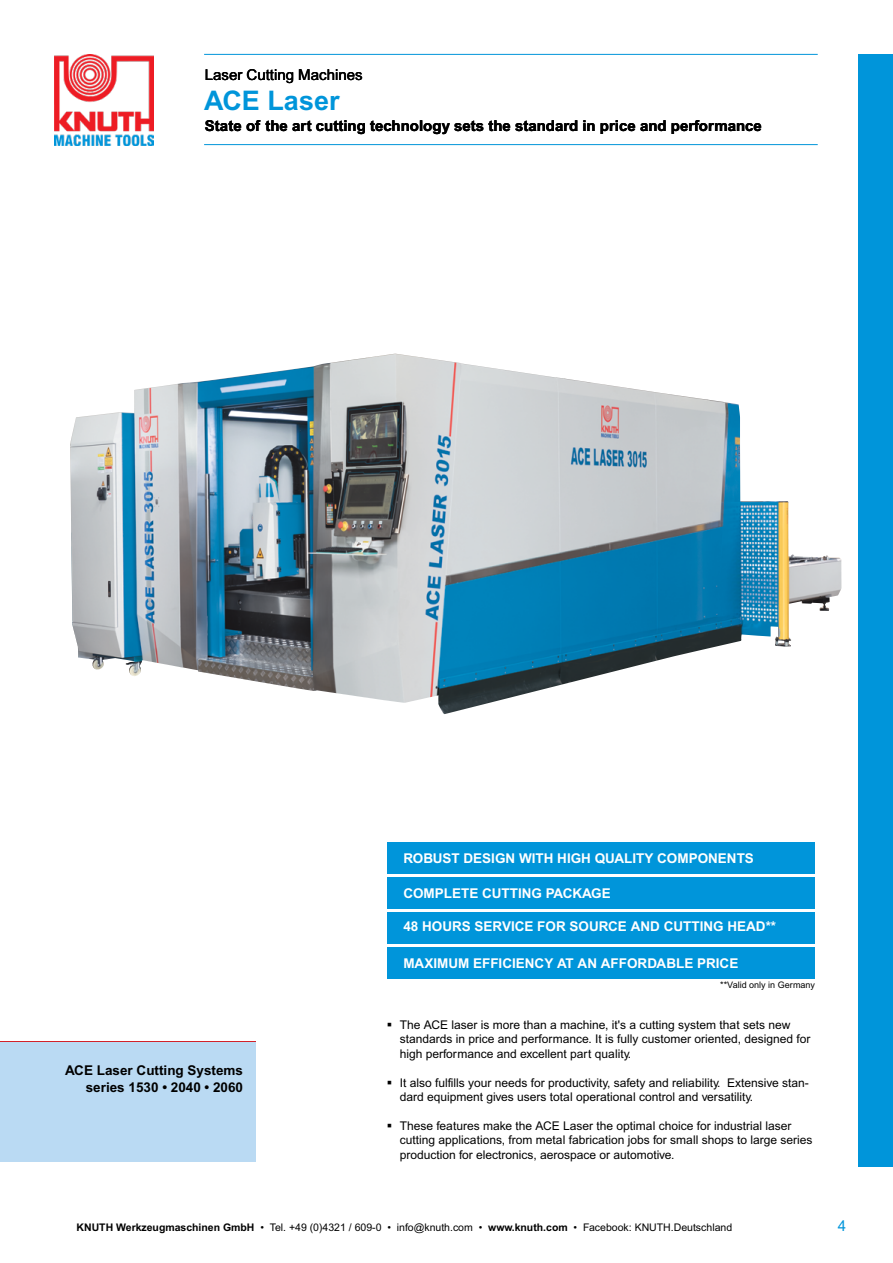
<style>
.page{position:relative;width:893px;height:1263px;background:#fff}
.page>*{position:absolute;margin:0;border:0;box-sizing:border-box;transform-origin:0 0}
.t1{font:700 27px "Arial MT Pro";color:#0095da}
.t2{font:700 15px "Arial MT Pro";color:#000}
.t3{font:15px "Arial MT Pro";color:#000}
.t4{font:15px "Arial MT Pro";color:#0095da}
.t5{font:700 13.5px "Arial MT Pro";color:#fff}
.t6{font:700 13.5px/16.2px "Arial MT Pro";color:#000;text-align:right}
.t7{font:12px/14.4px "Arial MT Pro";color:#000}
.t8{font:10.5px "Arial MT Pro";color:#000}
.t9{font:9px "Arial MT Pro";color:#000}
.s1{font-weight:700}
</style>
<div class="page">
<div style="left:1px;top:1042px;width:255px;height:119px;background:#badaf3"></div>
<div style="left:859px;top:54px;width:34px;height:1112px;background:#0095da"></div>
<img style="left:54px;top:54px;width:100px;height:91px">
<hr style="left:204px;top:54px;width:614px;height:1px;background:#0095da">
<hr style="left:204px;top:144px;width:614px;height:1px;background:#0095da">
<div style="left:387px;top:843px;width:428px;height:31px;background:#0095da"></div>
<div style="left:387px;top:878px;width:428px;height:31px;background:#0095da"></div>
<div style="left:387px;top:912px;width:428px;height:32px;background:#0095da"></div>
<div style="left:387px;top:947px;width:428px;height:31px;background:#0095da"></div>
<img style="left:70px;top:354px;width:721px;height:360px">
<hr style="left:1px;top:1041px;width:255px;height:1px;background:#d2232a">
<p class="t3" style="left:205px;top:66px;width:159px">Laser Cutting Machines</p>
<p class="t2" style="left:205px;top:117px;width:558px">State of the art cutting technology sets the standard in price and performance</p>
<h1 class="t1" style="left:204px;top:84px;width:137px">ACE Laser</h1>
<p class="t6" style="left:65px;top:1063px;width:179px">ACE Laser Cutting Systems series 1530 • 2040 • 2060</p>
<p class="t5" style="left:403px;top:850px;width:352px">ROBUST DESIGN WITH HIGH QUALITY COMPONENTS</p>
<p class="t5" style="left:403px;top:885px;width:209px">COMPLETE CUTTING PACKAGE</p>
<p class="t5" style="left:403px;top:918px;width:374px">48 HOURS SERVICE FOR SOURCE AND CUTTING HEAD**</p>
<p class="t5" style="left:403px;top:955px;width:337px">MAXIMUM EFFICIENCY AT AN AFFORDABLE PRICE</p>
<p class="t9" style="left:720px;top:979px;width:96px">**Valid only in Germany</p>
<p class="t7" style="left:400px;top:1018px;width:412px">The ACE laser is more than a machine, it's a cutting system that sets new standards in price and performance. It is fully customer oriented, designed for high performance and excellent part quality.</p>
<p class="t7" style="left:400px;top:1076px;width:410px">It also fulfills your needs for productivity, safety and reliability. Extensive stan&shy;dard equipment gives users total operational control and versatility.</p>
<p class="t7" style="left:400px;top:1119px;width:414px">These features make the ACE Laser the optimal choice for industrial laser cutting applications, from metal fabrication jobs for small shops to large series production for electronics, aerospace or automotive.</p>
<p class="t8" style="left:77px;top:1222px;width:657px"><span class="s1">KNUTH Werkzeugmaschinen GmbH</span> • Tel. +49 (0)4321 / 609-0 • info@knuth.com • <span class="s1">www.knuth.com</span> • Facebook: KNUTH.Deutschland</p>
<p class="t4" style="left:838px;top:1217px;width:10px">4</p>
</div>
